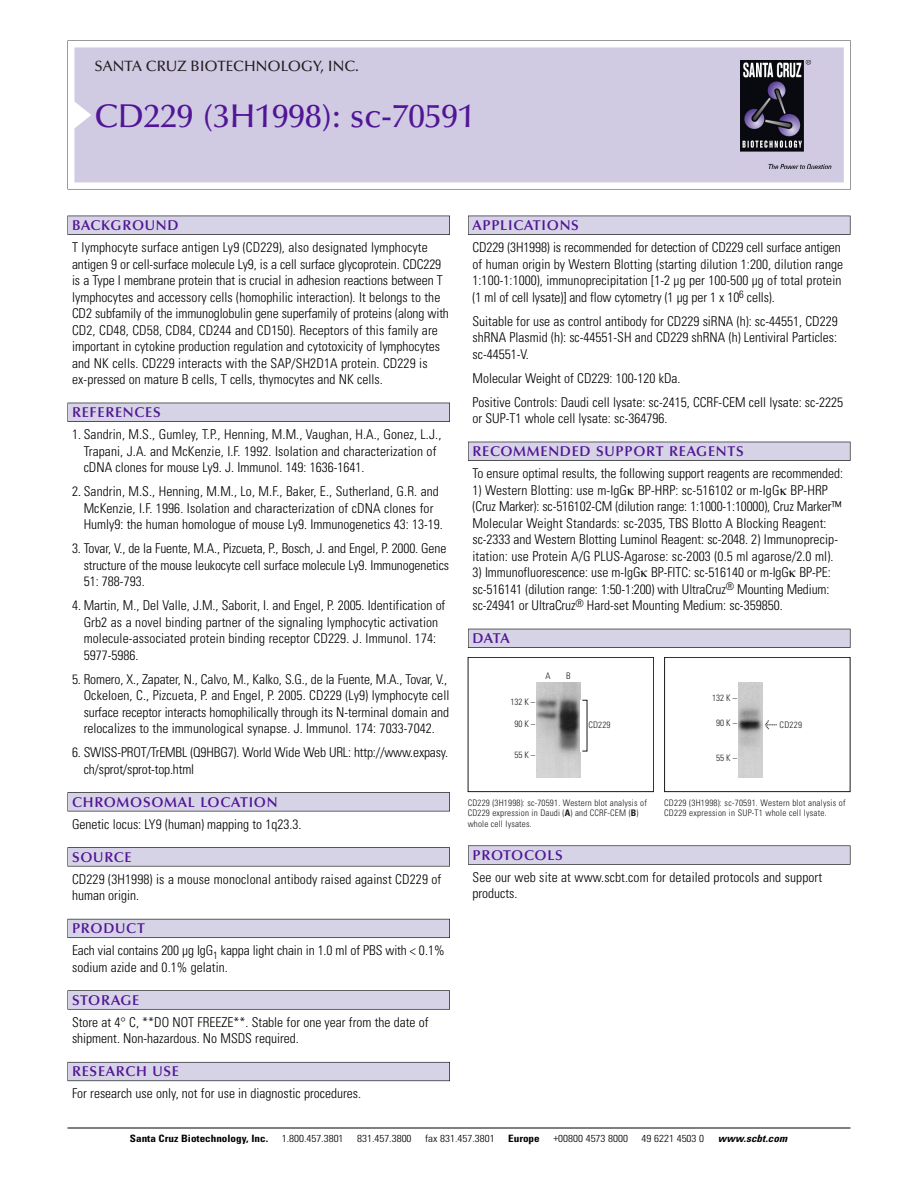
<style>
.page{position:relative;width:918px;height:1188px;background:#fff}
.page>*{position:absolute;margin:0;border:0;box-sizing:border-box;transform-origin:0 0}
.t1{font:500 33px "Optima";color:#511695}
.t2{font:500 15px "Optima";color:#231f20}
.t3{font:600 14.25px "Optima";letter-spacing:.05em;color:#511695}
.t4{font:300 condensed 13.5px/16.5px "Univers";color:#000}
.t5{font:300 condensed 10.2px "Univers";color:#000;scale:1.1 1}
.t6{font:700 condensed 10.2px "Univers";color:#000;scale:1.1 1}
.t7{font:italic 700 condensed 10.2px "Univers";letter-spacing:.005em;color:#000;scale:1.1 1}
.t8{font:9px/10.5px "Univers Condensed Light+PHUNNF";letter-spacing:.02em;color:#191919}
.t9{font:9px/10.5px "Univers Condensed Light+WUDNIH";letter-spacing:.025em;color:#191919}
.s1{font-family:"Meta Plus Book Roman+QQNRWS";font-size:10.5px}
.s2{font-family:"Univers Condensed Bold+EKQJEN"}
</style>
<div class="page">
<svg style="left:68px;top:40px;width:783px;height:149px"></svg>
<div style="left:74px;top:47px;width:770px;height:135px;background:#d1cae3"></div>
<img style="left:741px;top:60px;width:90px;height:108px">
<div style="left:68px;top:216px;width:382px;height:19px;background:#525155"></div>
<div style="left:68px;top:216px;width:381px;height:18px;background:#d7d3e7"></div>
<div style="left:68px;top:403px;width:382px;height:19px;background:#515055"></div>
<div style="left:68px;top:403px;width:381px;height:18px;background:#d7d3e7"></div>
<div style="left:68px;top:792px;width:382px;height:19px;background:#545357"></div>
<div style="left:68px;top:793px;width:381px;height:18px;background:#d7d3e7"></div>
<div style="left:68px;top:847px;width:382px;height:19px;background:#575759"></div>
<div style="left:68px;top:848px;width:381px;height:18px;background:#d7d3e7"></div>
<div style="left:68px;top:919px;width:382px;height:19px;background:#5b5a62"></div>
<div style="left:68px;top:919px;width:381px;height:18px;background:#d7d3e7"></div>
<div style="left:68px;top:990px;width:382px;height:20px;background:#626263"></div>
<div style="left:68px;top:991px;width:381px;height:18px;background:#d7d3e7"></div>
<div style="left:68px;top:1062px;width:382px;height:19px;background:#66646d"></div>
<div style="left:68px;top:1063px;width:381px;height:18px;background:#d7d3e7"></div>
<hr style="left:68px;top:1128px;width:782px;height:1px;background:#000">
<div style="left:468px;top:216px;width:382px;height:19px;background:#525155"></div>
<div style="left:468px;top:216px;width:382px;height:18px;background:#d7d3e7"></div>
<div style="left:468px;top:442px;width:382px;height:19px;background:#515055"></div>
<div style="left:468px;top:442px;width:382px;height:18px;background:#d7d3e7"></div>
<div style="left:468px;top:629px;width:382px;height:19px;background:#525158"></div>
<div style="left:468px;top:629px;width:382px;height:18px;background:#d7d3e7"></div>
<svg style="left:468px;top:845px;width:382px;height:20px"></svg>
<div style="left:468px;top:846px;width:382px;height:18px;background:#d7d3e7"></div>
<div style="left:468px;top:657px;width:186px;height:135px;border:1px solid #191919"></div>
<img style="left:536px;top:682px;width:45px;height:96px">
<div style="left:664px;top:657px;width:186px;height:135px;border:1px solid #191919"></div>
<img style="left:738px;top:682px;width:25px;height:96px">
<p class="t2" style="left:94px;top:61px;width:266px">SANTA CRUZ BIOTECHNOLOGY, INC.</p>
<h1 class="t1" style="left:94px;top:103px;width:382px">CD229 (3H1998): sc-70591</h1>
<p class="t3" style="left:72px;top:219px;width:108px">BACKGROUND</p>
<p class="t4" style="left:72px;top:240px;width:378px">T lymphocyte surface antigen Ly9 (CD229), also designated lymphocyte antigen 9 or cell-surface molecule Ly9, is a cell surface glycoprotein. CDC229 is a Type I membrane protein that is crucial in adhesion reactions between T lymphocytes and accessory cells (homophilic interaction). It belongs to the CD2 subfamily of the immunoglobulin gene superfamily of proteins (along with CD2, CD48, CD58, CD84, CD244 and CD150). Receptors of this family are important in cytokine production regulation and cytotoxicity of lymphocytes and NK cells. CD229 interacts with the SAP/SH2D1A protein. CD229 is ex-pressed on mature B cells, T cells, thymocytes and NK cells.</p>
<p class="t3" style="left:72px;top:407px;width:90px">REFERENCES</p>
<p class="t4" style="left:84px;top:427px;width:359px;text-indent:-12px">1. Sandrin, M.S., Gumley, T.P., Henning, M.M., Vaughan, H.A., Gonez, L.J.,<br>Trapani, J.A. and McKenzie, I.F. 1992. Isolation and characterization of cDNA clones for mouse Ly9. J. Immunol. 149: 1636-1641.</p>
<p class="t4" style="left:84px;top:484px;width:361px;text-indent:-12px">2. Sandrin, M.S., Henning, M.M., Lo, M.F., Baker, E., Sutherland, G.R. and<br>McKenzie, I.F. 1996. Isolation and characterization of cDNA clones for<br>Humly9: the human homologue of mouse Ly9. Immunogenetics 43: 13-19.</p>
<p class="t4" style="left:84px;top:541px;width:367px;text-indent:-12px">3. Tovar, V., de la Fuente, M.A., Pizcueta, P., Bosch, J. and Engel, P. 2000. Gene structure of the mouse leukocyte cell surface molecule Ly9. Immunogenetics<br>51: 788-793.</p>
<p class="t4" style="left:84px;top:598px;width:363px;text-indent:-12px">4. Martin, M., Del Valle, J.M., Saborit, I. and Engel, P. 2005. Identification of Grb2 as a novel binding partner of the signaling lymphocytic activation molecule-associated protein binding receptor CD229. J. Immunol. 174:<br>5977-5986.</p>
<p class="t4" style="left:84px;top:672px;width:367px;text-indent:-12px">5. Romero, X., Zapater, N., Calvo, M., Kalko, S.G., de la Fuente, M.A., Tovar, V., Ockeloen, C., Pizcueta, P. and Engel, P. 2005. CD229 (Ly9) lymphocyte cell surface receptor interacts homophilically through its N-terminal domain and relocalizes to the immunological synapse. J. Immunol. 174: 7033-7042.</p>
<p class="t4" style="left:84px;top:745px;width:366px;text-indent:-12px">6. SWISS-PROT/TrEMBL (Q9HBG7). World Wide Web URL: http://www.expasy. ch/sprot/sprot-top.html</p>
<p class="t3" style="left:72px;top:796px;width:207px">CHROMOSOMAL LOCATION</p>
<p class="t4" style="left:72px;top:817px;width:231px">Genetic locus: LY9 (human) mapping to 1q23.3.</p>
<p class="t3" style="left:72px;top:851px;width:61px">SOURCE</p>
<p class="t4" style="left:72px;top:872px;width:371px">CD229 (3H1998) is a mouse monoclonal antibody raised against CD229 of human origin.</p>
<p class="t3" style="left:72px;top:923px;width:74px">PRODUCT</p>
<p class="t4" style="left:72px;top:943px;width:374px">Each vial contains 200 µg IgG<sub>1</sub> kappa light chain in 1.0 ml of PBS with &lt; 0.1% sodium azide and 0.1% gelatin.</p>
<p class="t3" style="left:72px;top:994px;width:69px">STORAGE</p>
<p class="t4" style="left:72px;top:1015px;width:358px">Store at 4° C, **DO NOT FREEZE**. Stable for one year from the date of shipment. Non-hazardous. No MSDS required.</p>
<p class="t3" style="left:72px;top:1066px;width:109px">RESEARCH USE</p>
<p class="t4" style="left:72px;top:1087px;width:290px">For research use only, not for use in diagnostic procedures.</p>
<p class="t3" style="left:473px;top:219px;width:108px">APPLICATIONS</p>
<p class="t4" style="left:473px;top:240px;width:372px">CD229 (3H1998) is recommended for detection of CD229 cell surface antigen of human origin by Western Blotting (starting dilution 1:200, dilution range 1:100-1:1000), immunoprecipitation [1-2 µg per 100-500 µg of total protein (1 ml of cell lysate)] and flow cytometry (1 µg per 1 x 10<sup>6</sup> cells).</p>
<p class="t4" style="left:473px;top:314px;width:367px;text-align:justify">Suitable for use as control antibody for CD229 siRNA (h): sc-44551, CD229 shRNA Plasmid (h): sc-44551-SH and CD229 shRNA (h) Lentiviral Particles: sc-44551-V.</p>
<p class="t4" style="left:473px;top:367px;width:372px;line-height:24px">Molecular Weight of CD229: 100-120 kDa.<br>Positive Controls: Daudi cell lysate: sc-2415, CCRF-CEM cell lysate: sc-2225</p>
<p class="t4" style="left:473px;top:411px;width:196px">or SUP-T1 whole cell lysate: sc-364796.</p>
<p class="t3" style="left:473px;top:446px;width:273px">RECOMMENDED SUPPORT REAGENTS</p>
<p class="t4" style="left:473px;top:466px;width:372px">To ensure optimal results, the following support reagents are recommended:</p>
<p class="t4" style="left:473px;top:483px;width:370px">1) Western Blotting: use m-IgG BP-HRP: sc-516102 or m-IgG BP-HRP (Cruz Marker): sc-516102-CM (dilution range: 1:1000-1:10000), Cruz Marker™ Molecular Weight Standards: sc-2035, TBS Blotto A Blocking Reagent: sc-2333 and Western Blotting Luminol Reagent: sc-2048. 2) Immunoprecip&shy;itation: use Protein A/G PLUS-Agarose: sc-2003 (0.5 ml agarose/2.0 ml).</p>
<p class="t4" style="left:473px;top:565px;width:360px;text-align:justify">3) Immunofluorescence: use m-IgG BP-FITC: sc-516140 or m-IgG BP-PE: sc-516141 (dilution range: 1:50-1:200) with UltraCruz<sup>®</sup> Mounting Medium: sc-24941 or UltraCruz<sup>®</sup> Hard-set Mounting Medium: sc-359850.</p>
<p class="t3" style="left:473px;top:633px;width:39px">DATA</p>
<p class="t8" style="left:545px;top:671px;width:7px">A</p>
<p class="t8" style="left:566px;top:671px;width:6px">B</p>
<p class="t8" style="left:510px;top:697px;width:26px">132 K –</p>
<p class="t8" style="left:514px;top:719px;width:22px">90K–</p>
<p class="t8" style="left:514px;top:750px;width:22px">55K–</p>
<p class="t8" style="left:588px;top:720px;width:24px">CD229</p>
<p class="t9" style="left:712px;top:694px;width:26px">132 K –</p>
<p class="t9" style="left:716px;top:718px;width:22px">90K–</p>
<p class="t9" style="left:716px;top:753px;width:22px">55K–</p>
<p class="t9" style="left:765px;top:721px;width:39px"><span class="s1">&lt;</span> CD229</p>
<p class="t8" style="left:468px;top:798px;width:181px">CD229 (3H1998): sc-70591. Western blot analysis of<br>CD229 expression in Daudi (<span class="s2">A</span>) and CCRF-CEM (<span class="s2">B</span>) whole cell lysates.</p>
<p class="t9" style="left:664px;top:798px;width:183px">CD229 (3H1998): sc-70591. Western blot analysis of<br>CD229 expression in SUP-T1 whole cell lysate.</p>
<p class="t3" style="left:473px;top:849px;width:92px">PROTOCOLS</p>
<p class="t4" style="left:473px;top:870px;width:351px">See our web site at www.scbt.com for detailed protocols and support products.</p>
<p class="t6" style="left:130px;top:1135px;width:127px">Santa Cruz Biotechnology, Inc.</p>
<p class="t5" style="left:282px;top:1135px;width:58px">1.800.457.3801</p>
<p class="t5" style="left:357px;top:1135px;width:51px">831.457.3800</p>
<p class="t5" style="left:425px;top:1135px;width:65px">fax 831.457.3801</p>
<p class="t6" style="left:508px;top:1135px;width:30px">Europe</p>
<p class="t5" style="left:553px;top:1135px;width:69px">+00800 4573 8000</p>
<p class="t5" style="left:642px;top:1135px;width:58px">49 6221 4503 0</p>
<p class="t7" style="left:718px;top:1135px;width:64px">www.scbt.com</p>
</div>
